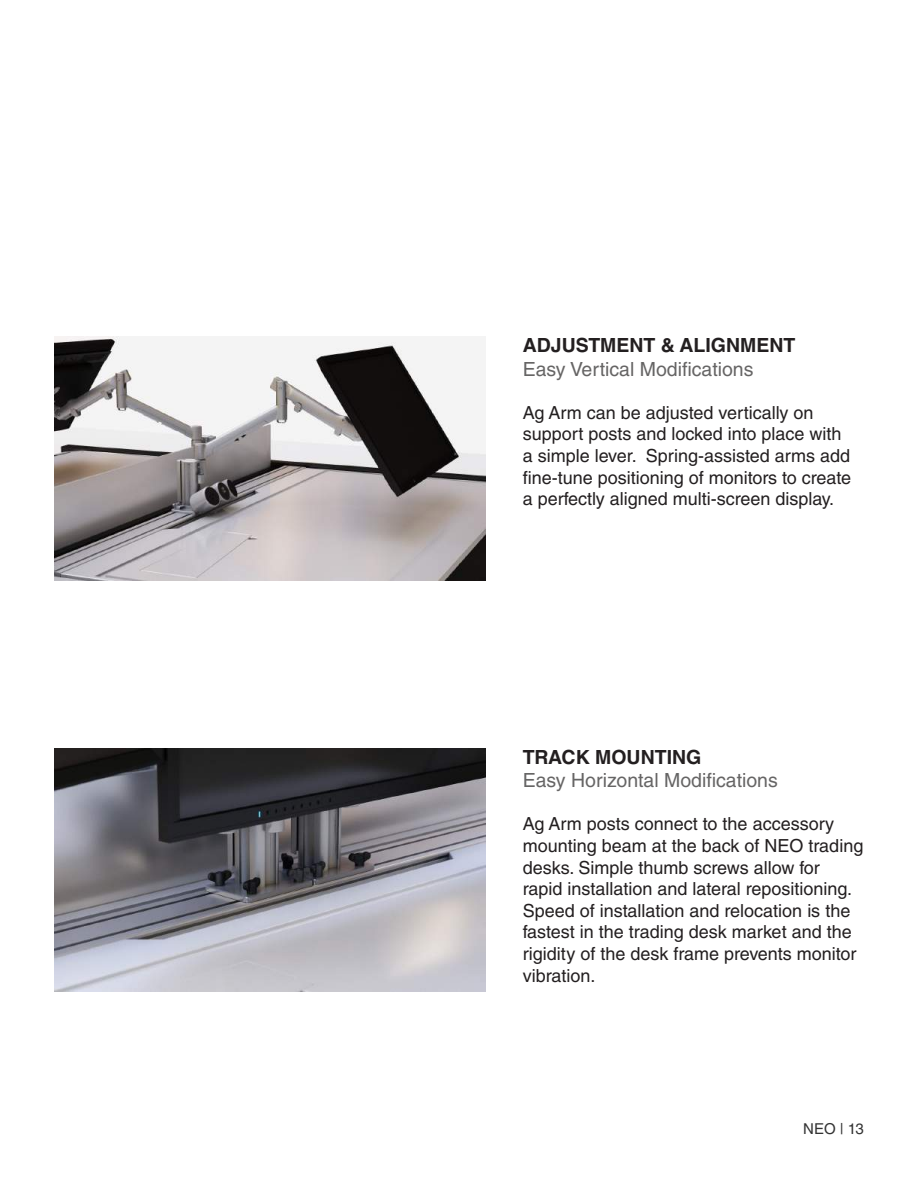
<style>
.page{position:relative;width:918px;height:1188px;background:#fff}
.page>*{position:absolute;margin:0;border:0;box-sizing:border-box;transform-origin:0 0}
.t1{font:19.5px "Helvetica LT Std";color:#666565}
.t2{font:700 19.5px "Helvetica LT Std";color:#231f20}
.t3{font:18px/21.6px "Helvetica LT Std";color:#231f20}
.t4{font:15px "Helvetica LT Std";color:#333}
</style>
<div class="page">
<img style="left:54px;top:337px;width:432px;height:243px">
<img style="left:54px;top:748px;width:432px;height:244px">
<p class="t2" style="left:523px;top:334px;width:274px">ADJUSTMENT &amp; ALIGNMENT</p>
<p class="t1" style="left:523px;top:358px;width:232px">Easy Vertical Modifications</p>
<p class="t3" style="left:523px;top:402px;width:330px">Ag Arm can be adjusted vertically on support posts and locked into place with a simple lever. Spring-assisted arms add fine-tune positioning of monitors to create a perfectly aligned multi-screen display.</p>
<p class="t2" style="left:523px;top:745px;width:180px">TRACK MOUNTING</p>
<p class="t1" style="left:523px;top:769px;width:257px">Easy Horizontal Modifications</p>
<p class="t3" style="left:523px;top:813px;width:342px">Ag Arm posts connect to the accessory mounting beam at the back of NEO trading desks. Simple thumb screws allow for rapid installation and lateral repositioning.<br>Speed of installation and relocation is the fastest in the trading desk market and the rigidity of the desk frame prevents monitor vibration.</p>
<p class="t4" style="left:803px;top:1120px;width:62px">NEO | 13</p>
</div>
